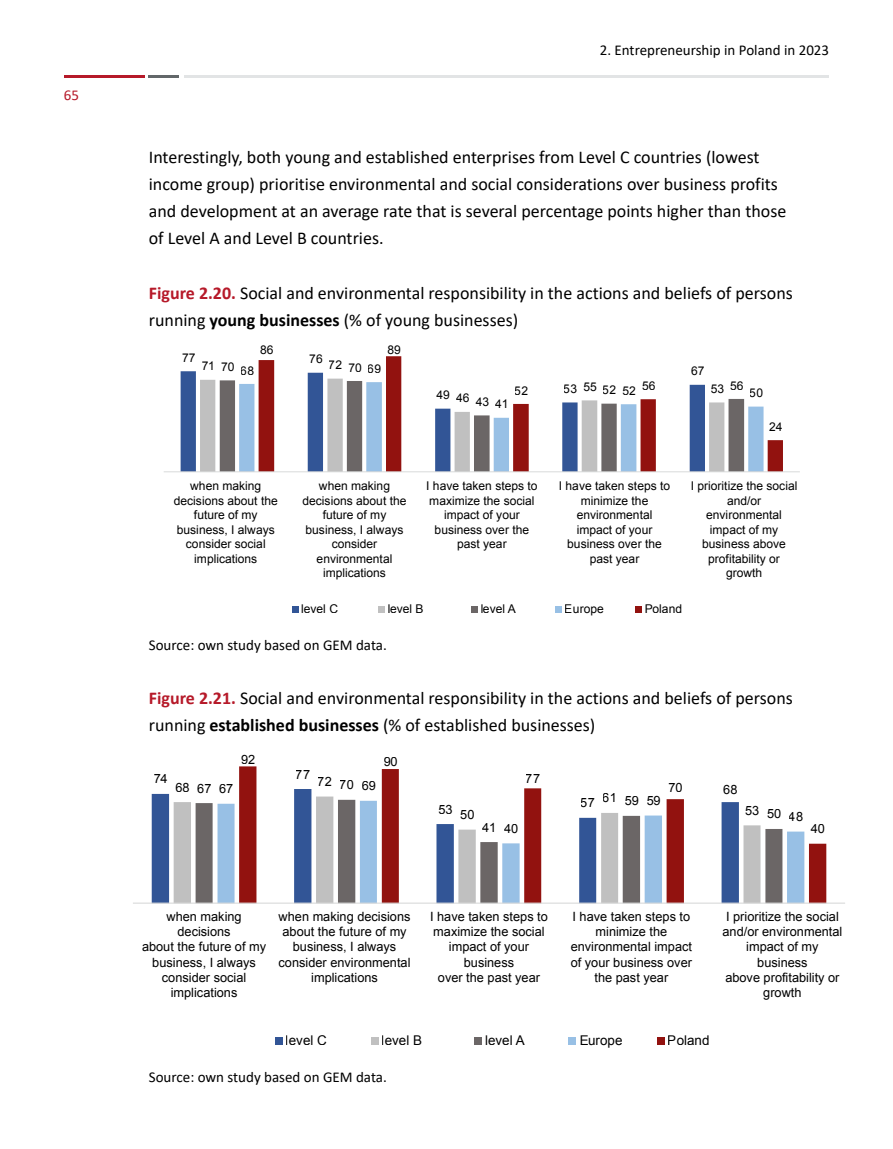
<style>
.page{position:relative;width:893px;height:1149px;background:#fff}
.page>*{position:absolute;margin:0;border:0;box-sizing:border-box;transform-origin:0 0}
.figure_title{font:18px/27px "Calibri";color:#000}
.tekst_podstawowy{font:18px/27px "Calibri";color:#000}
.źródło{font:15px "Calibri";color:#000}
.t1{font:15px "Calibri";color:#b61929}
.t2{font:13.35px "Arial";color:#000}
.t3{font:12.75px/15.3px "Arial";color:#000;text-align:center}
.t4{font:12px/14.4px "Arial";color:#000;text-align:center}
.s1{font-weight:700;color:#b61929}
.s2{font-weight:700}
</style>
<div class="page">
<hr style="left:64px;top:75px;width:80px;height:3px;background:#b61929">
<hr style="left:149px;top:75px;width:30px;height:3px;background:#626769">
<hr style="left:184px;top:75px;width:645px;height:3px;background:#e2e4e5">
<svg style="left:181px;top:371px;width:78px;height:100px;fill:#325596"></svg>
<svg style="left:200px;top:378px;width:59px;height:93px;fill:#c0c0c0"></svg>
<svg style="left:220px;top:380px;width:39px;height:91px;fill:#6b6666"></svg>
<svg style="left:239px;top:382px;width:20px;height:89px;fill:#98c0e5"></svg>
<svg style="left:259px;top:356px;width:524px;height:115px"></svg>
<hr style="left:164px;top:471px;width:636px;height:1px;background:#d9dada">
<svg style="left:292px;top:606px;width:6px;height:6px"></svg>
<div style="left:378px;top:606px;width:7px;height:6px;background:#c0c0c0"></div>
<svg style="left:471px;top:606px;width:6px;height:6px"></svg>
<div style="left:555px;top:606px;width:7px;height:6px;background:#98c0e5"></div>
<div style="left:635px;top:606px;width:7px;height:6px;background:#92120f"></div>
<svg style="left:152px;top:793px;width:22px;height:109px;background:#607bad"></svg>
<svg style="left:174px;top:802px;width:22px;height:100px;fill:#c0c0c0"></svg>
<svg style="left:196px;top:803px;width:22px;height:99px;fill:#6b6666"></svg>
<div style="left:218px;top:803px;width:17px;height:99px;background:#98c0e5"></div>
<svg style="left:239px;top:766px;width:587px;height:136px"></svg>
<hr style="left:133px;top:902px;width:712px;height:1px;background:#d9dada">
<div style="left:275px;top:1037px;width:8px;height:7px;background:#325596"></div>
<div style="left:371px;top:1037px;width:8px;height:7px;background:#c0c0c0"></div>
<div style="left:474px;top:1037px;width:8px;height:7px;background:#6b6666"></div>
<div style="left:569px;top:1037px;width:7px;height:7px;background:#98c0e5"></div>
<div style="left:657px;top:1037px;width:7px;height:7px;background:#92120f"></div>
<p class="t1" style="left:64px;top:85px;width:17px">65</p>
<p class="źródło" style="left:600px;top:40px;width:231px">2. Entrepreneurship in Poland in 2023</p>
<p class="tekst_podstawowy" style="left:149px;top:143px;width:639px">Interestingly, both young and established enterprises from Level C countries (lowest income group) prioritise environmental and social considerations over business profits and development at an average rate that is several percentage points higher than those of Level A and Level B countries.</p>
<p class="figure_title" style="left:149px;top:278px;width:645px"><span class="s1">Figure 2.20.</span> Social and environmental responsibility in the actions and beliefs of persons running <span class="s2">young businesses</span> (% of young businesses)</p>
<p class="t4" style="left:182px;top:350px;width:15px">77</p>
<p class="t4" style="left:309px;top:352px;width:15px">76</p>
<p class="t4" style="left:437px;top:388px;width:15px">49</p>
<p class="t4" style="left:260px;top:342px;width:15px">86</p>
<p class="t4" style="left:387px;top:342px;width:15px">89</p>
<p class="t4" style="left:202px;top:359px;width:15px">71</p>
<p class="t4" style="left:329px;top:358px;width:15px">72</p>
<p class="t4" style="left:221px;top:359px;width:15px">70</p>
<p class="t4" style="left:348px;top:360px;width:15px">70</p>
<p class="t4" style="left:241px;top:363px;width:15px">68</p>
<p class="t4" style="left:368px;top:361px;width:15px">69</p>
<p class="t4" style="left:691px;top:364px;width:15px">67</p>
<p class="t4" style="left:730px;top:378px;width:15px">56</p>
<p class="t4" style="left:642px;top:378px;width:15px">56</p>
<p class="t4" style="left:583px;top:379px;width:15px">55</p>
<p class="t4" style="left:711px;top:381px;width:15px">53</p>
<p class="t4" style="left:564px;top:381px;width:15px">53</p>
<p class="t4" style="left:603px;top:383px;width:15px">52</p>
<p class="t4" style="left:515px;top:383px;width:15px">52</p>
<p class="t4" style="left:622px;top:383px;width:15px">52</p>
<p class="t4" style="left:750px;top:386px;width:15px">50</p>
<p class="t4" style="left:456px;top:391px;width:15px">46</p>
<p class="t4" style="left:476px;top:394px;width:15px">43</p>
<p class="t4" style="left:495px;top:397px;width:15px">41</p>
<p class="t4" style="left:769px;top:419px;width:15px">24</p>
<p class="t4" style="left:174px;top:479px;width:105px">when making decisions about the future of my business, I always consider social implications</p>
<p class="t4" style="left:303px;top:479px;width:105px">when making decisions about the future of my business, I always consider environmental implications</p>
<p class="t4" style="left:426px;top:479px;width:113px">I have taken steps to maximize the social impact of your business over the past year</p>
<p class="t4" style="left:559px;top:479px;width:113px">I have taken steps to minimize the environmental impact of your business over the past year</p>
<p class="t4" style="left:691px;top:479px;width:108px">I prioritize the social and/or environmental impact of my business above profitability or growth</p>
<p class="t4" style="left:301px;top:601px;width:38px">level C</p>
<p class="t4" style="left:387px;top:601px;width:38px">level B</p>
<p class="t4" style="left:480px;top:601px;width:37px">level A</p>
<p class="t4" style="left:565px;top:601px;width:40px">Europe</p>
<p class="t4" style="left:644px;top:601px;width:39px">Poland</p>
<p class="źródło" style="left:149px;top:634px;width:239px">Source: own study based on GEM data.</p>
<p class="figure_title" style="left:149px;top:683px;width:645px"><span class="s1">Figure 2.21.</span> Social and environmental responsibility in the actions and beliefs of persons running <span class="s2">established businesses</span> (% of established businesses)</p>
<p class="t3" style="left:241px;top:751px;width:16px">92</p>
<p class="t3" style="left:383px;top:754px;width:16px">90</p>
<p class="t3" style="left:154px;top:771px;width:16px">74</p>
<p class="t3" style="left:296px;top:766px;width:16px">77</p>
<p class="t3" style="left:526px;top:771px;width:16px">77</p>
<p class="t3" style="left:318px;top:773px;width:16px">72</p>
<p class="t3" style="left:197px;top:780px;width:16px">67</p>
<p class="t3" style="left:340px;top:777px;width:16px">70</p>
<p class="t3" style="left:219px;top:781px;width:16px">67</p>
<p class="t3" style="left:362px;top:778px;width:16px">69</p>
<p class="t3" style="left:175px;top:779px;width:16px">68</p>
<p class="t3" style="left:723px;top:781px;width:16px">68</p>
<p class="t3" style="left:668px;top:779px;width:16px">70</p>
<p class="t3" style="left:603px;top:790px;width:16px">61</p>
<p class="t3" style="left:646px;top:792px;width:16px">59</p>
<p class="t3" style="left:625px;top:793px;width:16px">59</p>
<p class="t3" style="left:581px;top:795px;width:16px">57</p>
<p class="t3" style="left:438px;top:801px;width:16px">53</p>
<p class="t3" style="left:460px;top:806px;width:16px">50</p>
<p class="t3" style="left:482px;top:819px;width:16px">41</p>
<p class="t3" style="left:504px;top:821px;width:16px">40</p>
<p class="t3" style="left:745px;top:802px;width:16px">53</p>
<p class="t3" style="left:767px;top:806px;width:16px">50</p>
<p class="t3" style="left:789px;top:808px;width:16px">48</p>
<p class="t3" style="left:811px;top:821px;width:16px">40</p>
<p class="t3" style="left:142px;top:908px;width:126px">when making decisions<br>about the future of my business, I always consider social implications</p>
<p class="t3" style="left:279px;top:908px;width:133px">when making decisions about the future of my business, I always consider environmental implications</p>
<p class="t3" style="left:430px;top:908px;width:119px">I have taken steps to maximize the social impact of your business<br>over the past year</p>
<p class="t3" style="left:571px;top:908px;width:123px">I have taken steps to minimize the environmental impact of your business over the past year</p>
<p class="t3" style="left:722px;top:908px;width:121px">I prioritize the social and/or environmental impact of my business<br>above profitability or growth</p>
<p class="t2" style="left:286px;top:1030px;width:43px">level C</p>
<p class="t2" style="left:382px;top:1030px;width:42px">level B</p>
<p class="t2" style="left:485px;top:1030px;width:41px">level A</p>
<p class="t2" style="left:579px;top:1030px;width:45px">Europe</p>
<p class="t2" style="left:668px;top:1030px;width:43px">Poland</p>
<p class="źródło" style="left:149px;top:1066px;width:239px">Source: own study based on GEM data.</p>
</div>
